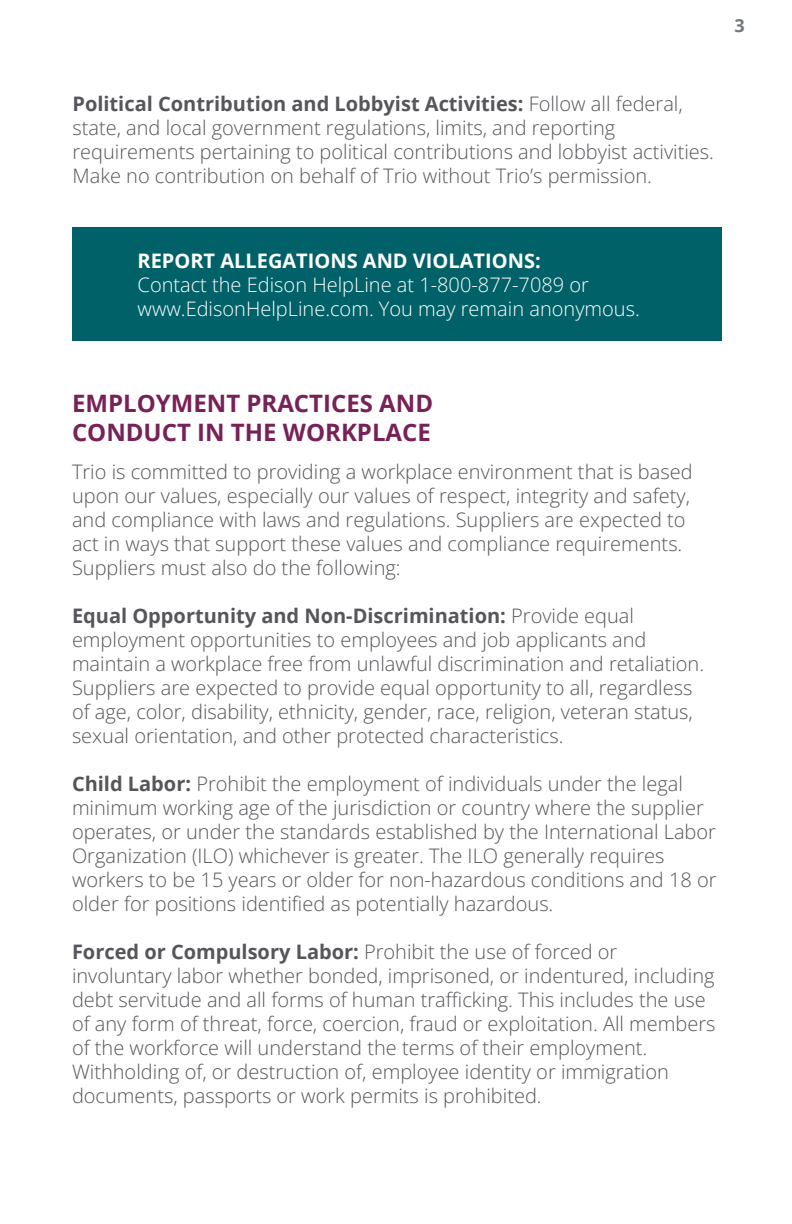
<style>
.page{position:relative;width:792px;height:1224px;background:#fff}
.page>*{position:absolute;margin:0;border:0;box-sizing:border-box;transform-origin:0 0}
.t1{font:700 24px/28.8px "Open Sans";color:#782157}
.t2{font:20px/24px "Open Sans";color:#55565a}
.t3{font:20px/24px "Open Sans";color:#fff}
.t4{font:700 20px "Open Sans";color:#fff}
.t5{font:700 18px "Open Sans";color:#74777b}
.s1{font-weight:700}
</style>
<div class="page">
<div style="left:72px;top:227px;width:649px;height:114px;background:#006168"></div>
<p class="t5" style="left:734px;top:13px;width:12px">3</p>
<p class="t2" style="left:73px;top:92px;width:643px"><span class="s1">Political Contribution and Lobbyist Activities:</span> Follow all federal, state, and local government regulations, limits, and reporting requirements pertaining to political contributions and lobbyist activities.<br>Make no contribution on behalf of Trio without Trio’s permission.</p>
<p class="t4" style="left:138px;top:246px;width:405px">REPORT ALLEGATIONS AND VIOLATIONS:</p>
<p class="t3" style="left:138px;top:272px;width:504px">Contact the Edison HelpLine at 1-800-877-7089 or www.EdisonHelpLine.com. You may remain anonymous.</p>
<p class="t1" style="left:72px;top:388px;width:363px">EMPLOYMENT PRACTICES AND<br>CONDUCT IN THE WORKPLACE</p>
<p class="t2" style="left:72px;top:459px;width:622px">Trio is committed to providing a workplace environment that is based upon our values, especially our values of respect, integrity and safety, and compliance with laws and regulations. Suppliers are expected to act in ways that support these values and compliance requirements.<br>Suppliers must also do the following:</p>
<p class="t2" style="left:72px;top:603px;width:634px"><span class="s1">Equal Opportunity and Non-Discrimination:</span> Provide equal employment opportunities to employees and job applicants and maintain a workplace free from unlawful discrimination and retaliation.<br>Suppliers are expected to provide equal opportunity to all, regardless of age, color, disability, ethnicity, gender, race, religion, veteran status, sexual orientation, and other protected characteristics.</p>
<p class="t2" style="left:72px;top:771px;width:646px"><span class="s1">Child Labor:</span> Prohibit the employment of individuals under the legal minimum working age of the jurisdiction or country where the supplier operates, or under the standards established by the International Labor Organization (ILO) whichever is greater. The ILO generally requires workers to be 15 years or older for non-hazardous conditions and 18 or older for positions identified as potentially hazardous.</p>
<p class="t2" style="left:72px;top:939px;width:645px"><span class="s1">Forced or Compulsory Labor:</span> Prohibit the use of forced or involuntary labor whether bonded, imprisoned, or indentured, including debt servitude and all forms of human trafficking. This includes the use of any form of threat, force, coercion, fraud or exploitation. All members of the workforce will understand the terms of their employment.<br>Withholding of, or destruction of, employee identity or immigration documents, passports or work permits is prohibited.</p>
</div>
